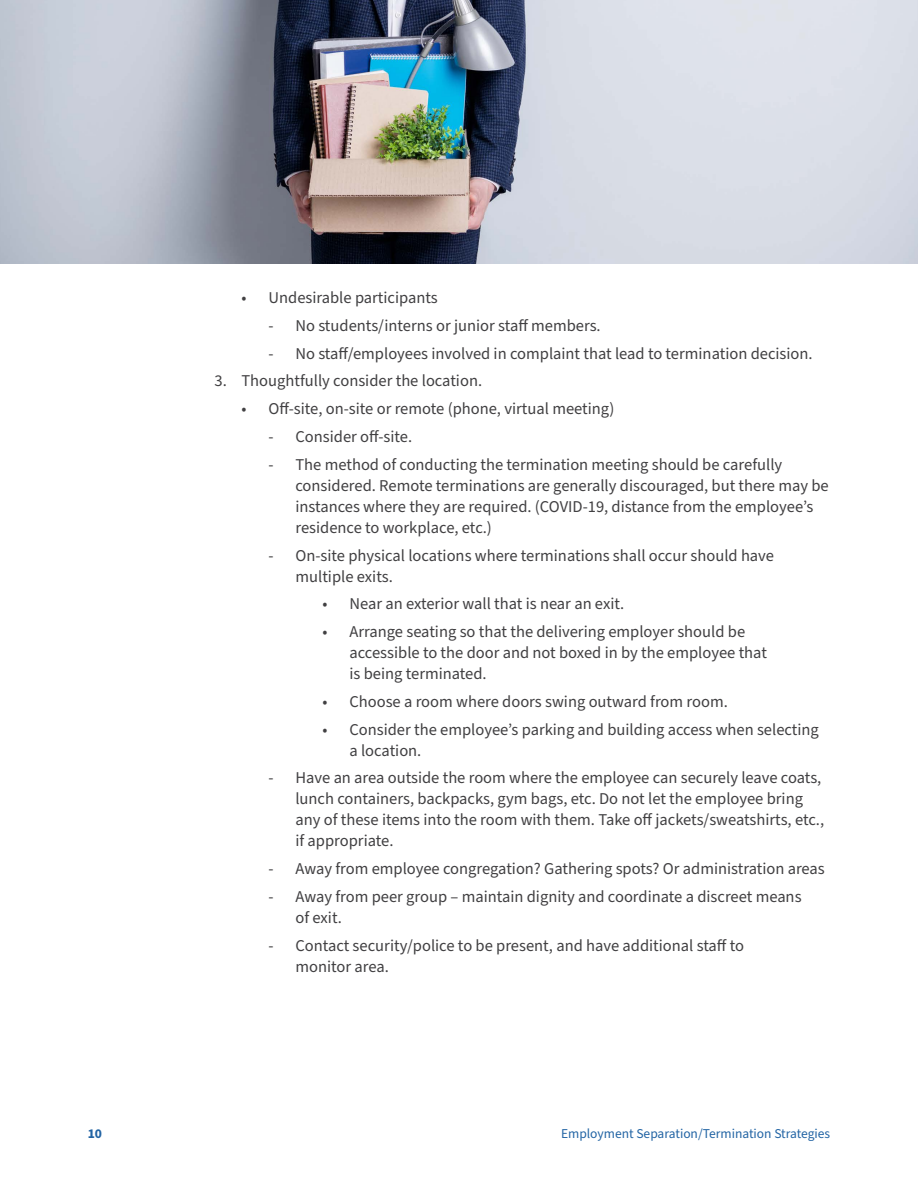
<style>
.page{position:relative;width:918px;height:1188px;background:#fff}
.page>*{position:absolute;margin:0;border:0;box-sizing:border-box;transform-origin:0 0}
.t1{font:16.5px/21px "Source Sans Pro";color:#414042}
.t2{font:13.5px "Source Sans Pro";color:#2264a4}
.t3{font:700 13.5px "Source Sans Pro";color:#2264a4}
</style>
<div class="page">
<img style="left:0;top:0;width:918px;height:264px">
<p class="t1" style="left:242px;top:288px;width:198px">• Undesirable participants</p>
<p class="t1" style="left:268px;top:316px;width:334px">- No students/interns or junior staff members.</p>
<p class="t1" style="left:268px;top:343px;width:546px">- No staff/employees involved in complaint that lead to termination decision.</p>
<p class="t1" style="left:214px;top:371px;width:269px">3. Thoughtfully consider the location.</p>
<p class="t1" style="left:241px;top:399px;width:375px">• Off-site, on-site or remote (phone, virtual meeting)</p>
<p class="t1" style="left:268px;top:427px;width:145px">- Consider off-site.</p>
<p class="t1" style="left:295px;top:454px;width:535px;text-indent:-27px">- The method of conducting the termination meeting should be carefully considered. Remote terminations are generally discouraged, but there may be instances where they are required. (COVID-19, distance from the employee’s residence to workplace, etc.)</p>
<p class="t1" style="left:295px;top:545px;width:480px;text-indent:-27px">- On-site physical locations where terminations shall occur should have multiple exits.</p>
<p class="t1" style="left:322px;top:594px;width:303px">• Near an exterior wall that is near an exit.</p>
<p class="t1" style="left:349px;top:622px;width:419px;text-indent:-27px">• Arrange seating so that the delivering employer should be accessible to the door and not boxed in by the employee that is being terminated.</p>
<p class="t1" style="left:322px;top:691px;width:407px">• Choose a room where doors swing outward from room.</p>
<p class="t1" style="left:349px;top:719px;width:471px;text-indent:-27px">• Consider the employee’s parking and building access when selecting a location.</p>
<p class="t1" style="left:295px;top:768px;width:530px;text-indent:-27px">- Have an area outside the room where the employee can securely leave coats, lunch containers, backpacks, gym bags, etc. Do not let the employee bring any of these items into the room with them. Take off jackets/sweatshirts, etc., if appropriate.</p>
<p class="t1" style="left:268px;top:859px;width:558px">- Away from employee congregation? Gathering spots? Or administration areas</p>
<p class="t1" style="left:295px;top:886px;width:508px;text-indent:-27px">- Away from peer group – maintain dignity and coordinate a discreet means of exit.</p>
<p class="t1" style="left:295px;top:935px;width:450px;text-indent:-27px">- Contact security/police to be present, and have additional staff to monitor area.</p>
<p class="t3" style="left:88px;top:1125px;width:16px">10</p>
<p class="t2" style="left:561px;top:1125px;width:271px">Employment Separation/Termination Strategies</p>
</div>
